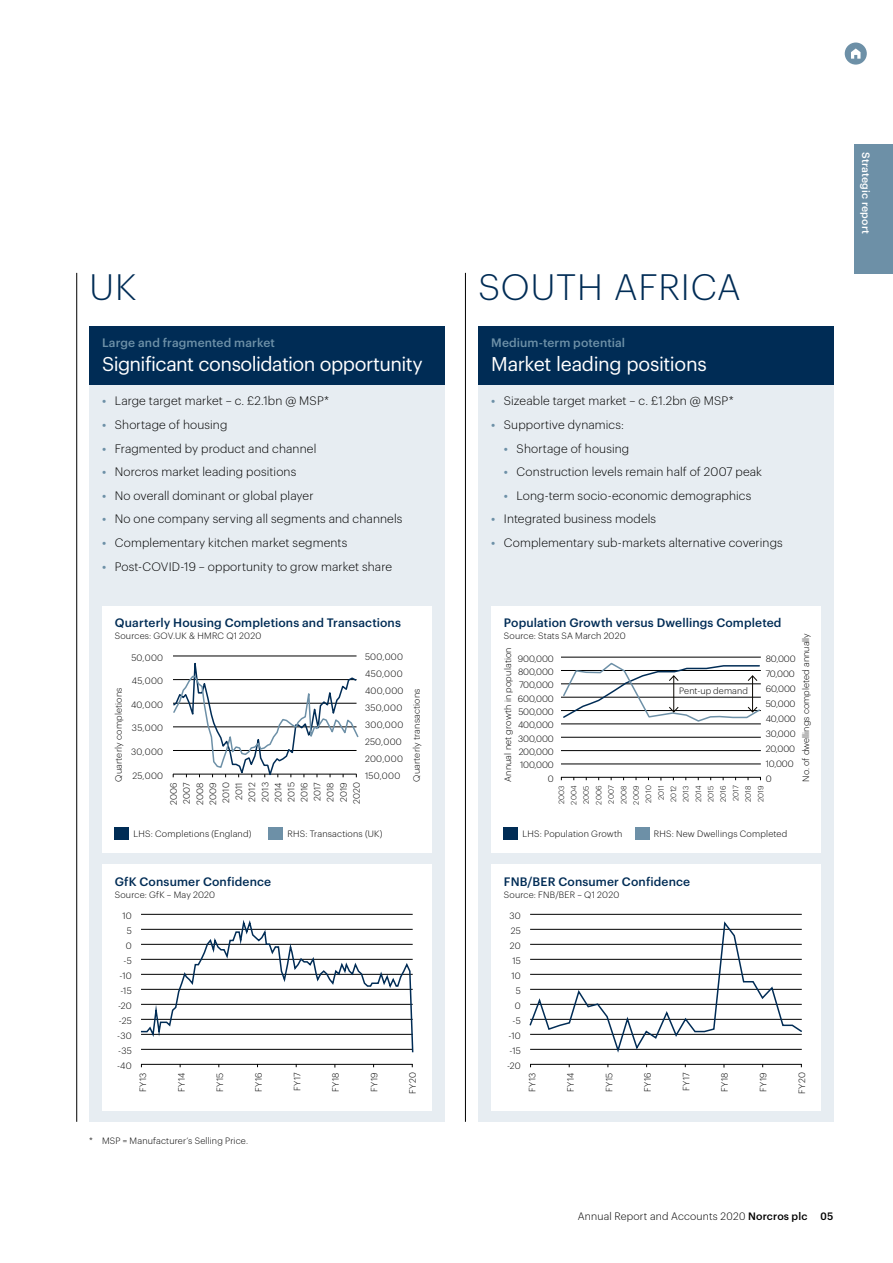
<style>
.page{position:relative;width:893px;height:1263px;background:#fff}
.page>*{position:absolute;margin:0;border:0;box-sizing:border-box;transform-origin:0 0}
.t1{font:300 36px "Graphik";letter-spacing:.02em;color:#002c55}
.t2{font:19.5px "Graphik";letter-spacing:-.025em;color:#fff}
.t3{font:300 12px "Graphik";letter-spacing:.01em;color:#000}
.t4{font:500 12px "Graphik";letter-spacing:.01em;color:#002c55}
.t5{font:500 12px "Graphik";letter-spacing:.01em;color:#6d90a7}
.t6{font:300 10.5px "Graphik";letter-spacing:.015em;color:#000}
.t7{font:500 10.5px "Graphik";letter-spacing:.01em;color:#fff}
.t8{font:300 9px/15px "Graphik";letter-spacing:.02em;color:#000;text-align:right}
.t9{font:300 7.5px/12.5px "Graphik";color:#000;text-align:justify}
.s1{font-weight:500;color:#6d90a7}
.s2{font-weight:500}
</style>
<div class="page">
<div style="left:855px;top:145px;width:38px;height:129px;background:#6d90a7"></div>
<div style="left:89px;top:384px;width:355px;height:738px;background:#e7edf2"></div>
<div style="left:102px;top:606px;width:330px;height:247px;background:#fff"></div>
<div style="left:478px;top:384px;width:355px;height:738px;background:#e7edf2"></div>
<div style="left:89px;top:326px;width:355px;height:58px;background:#002c55"></div>
<div style="left:478px;top:326px;width:355px;height:58px;background:#002c55"></div>
<hr style="left:465px;top:273px;width:1px;height:849px;background:#000">
<hr style="left:76px;top:273px;width:1px;height:849px;background:#000">
<div style="left:115px;top:828px;width:14px;height:12px;background:#002c55"></div>
<div style="left:269px;top:828px;width:14px;height:12px;background:#6d90a7"></div>
<div style="left:491px;top:606px;width:330px;height:247px;background:#fff"></div>
<div style="left:504px;top:828px;width:14px;height:12px;background:#002c55"></div>
<div style="left:635px;top:828px;width:14px;height:12px;background:#6d90a7"></div>
<hr style="left:561px;top:777px;width:200px;height:1px;background:#000">
<hr style="left:561px;top:764px;width:200px;height:1px;background:#000">
<hr style="left:561px;top:750px;width:200px;height:1px;background:#000">
<hr style="left:561px;top:737px;width:200px;height:1px;background:#000">
<hr style="left:561px;top:724px;width:200px;height:1px;background:#000">
<hr style="left:561px;top:710px;width:200px;height:1px;background:#000">
<hr style="left:561px;top:697px;width:200px;height:1px;background:#000">
<hr style="left:561px;top:684px;width:200px;height:1px;background:#000">
<hr style="left:561px;top:670px;width:200px;height:1px;background:#000">
<hr style="left:561px;top:657px;width:200px;height:1px;background:#000">
<div style="left:102px;top:864px;width:330px;height:247px;background:#fff"></div>
<hr style="left:141px;top:1064px;width:272px;height:1px;background:#000">
<hr style="left:141px;top:914px;width:272px;height:1px;background:#000">
<svg style="left:141px;top:920px;width:273px;height:133px"></svg>
<div style="left:491px;top:864px;width:330px;height:247px;background:#fff"></div>
<hr style="left:530px;top:1064px;width:272px;height:1px;background:#000">
<hr style="left:530px;top:914px;width:272px;height:1px;background:#000">
<svg style="left:529px;top:921px;width:273px;height:132px"></svg>
<svg style="left:562px;top:662px;width:199px;height:60px"></svg>
<svg style="left:172px;top:655px;width:187px;height:123px"></svg>
<svg style="left:845px;top:43px;width:22px;height:22px"></svg>
<h1 class="t1" style="left:89px;top:261px;width:49px">UK</h1>
<h1 class="t1" style="left:478px;top:261px;width:264px">SOUTH AFRICA</h1>
<h3 class="t5" style="left:102px;top:334px;width:174px">Large and fragmented market</h3>
<h2 class="t2" style="left:102px;top:350px;width:322px">Significant consolidation opportunity</h2>
<h3 class="t5" style="left:491px;top:334px;width:136px">Medium-term potential</h3>
<h2 class="t2" style="left:491px;top:350px;width:217px">Market leading positions</h2>
<h3 class="t3" style="left:102px;top:392px;width:229px"><span class="s1">•</span> Large target market – c. £2.1bn @ MSP*</h3>
<h3 class="t3" style="left:102px;top:416px;width:127px"><span class="s1">•</span> Shortage of housing</h3>
<h3 class="t3" style="left:102px;top:439px;width:216px"><span class="s1">•</span> Fragmented by product and channel</h3>
<h3 class="t3" style="left:102px;top:463px;width:196px"><span class="s1">•</span> Norcros market leading positions</h3>
<h3 class="t3" style="left:102px;top:487px;width:213px"><span class="s1">•</span> No overall dominant or global player</h3>
<h3 class="t3" style="left:102px;top:510px;width:302px"><span class="s1">•</span> No one company serving all segments and channels</h3>
<h3 class="t3" style="left:102px;top:534px;width:247px"><span class="s1">•</span> Complementary kitchen market segments</h3>
<h3 class="t3" style="left:102px;top:558px;width:291px"><span class="s1">•</span> Post-COVID-19 – opportunity to grow market share</h3>
<h3 class="t3" style="left:491px;top:392px;width:244px"><span class="s1">•</span> Sizeable target market – c. £1.2bn @ MSP*</h3>
<h3 class="t3" style="left:491px;top:416px;width:134px"><span class="s1">•</span> Supportive dynamics:</h3>
<h3 class="t3" style="left:504px;top:439px;width:127px"><span class="s1">•</span> Shortage of housing</h3>
<h3 class="t3" style="left:504px;top:463px;width:260px"><span class="s1">•</span> Construction levels remain half of 2007 peak</h3>
<h3 class="t3" style="left:504px;top:487px;width:249px"><span class="s1">•</span> Long-term socio-economic demographics</h3>
<h3 class="t3" style="left:491px;top:510px;width:167px"><span class="s1">•</span> Integrated business models</h3>
<h3 class="t3" style="left:491px;top:534px;width:293px"><span class="s1">•</span> Complementary sub-markets alternative coverings</h3>
<h3 class="t4" style="left:115px;top:614px;width:288px">Quarterly Housing Completions and Transactions</h3>
<p class="t8" style="left:115px;top:628px;width:148px">Sources: GOV.UK &amp; HMRC Q1 2020</p>
<p class="t8" style="left:365px;top:648px;width:40px;line-height:17px;text-align:left">500,000<br>450,000<br>400,000<br>350,000<br>300,000<br>250,000<br>200,000<br>150,000</p>
<p class="t8" style="left:131px;top:649px;width:33px">50,000</p>
<p class="t8" style="left:132px;top:673px;width:33px">45,000</p>
<p class="t8" style="left:131px;top:696px;width:34px">40,000</p>
<p class="t8" style="left:132px;top:720px;width:33px">35,000</p>
<p class="t8" style="left:131px;top:743px;width:34px">30,000</p>
<p class="t8" style="left:132px;top:767px;width:32px">25,000</p>
<p class="t8" style="left:110px;top:782px;width:96px;rotate:-90deg">Quarterly completions</p>
<p class="t8" style="left:408px;top:782px;width:95px;rotate:-90deg">Quarterly transactions</p>
<p class="t8" style="left:219px;top:803px;width:22px;line-height:13px;text-align:justify;rotate:-90deg">2010<br>2011<br>2012<br>2013<br>2014<br>2015<br>2016<br>2017<br>2018<br>2019</p>
<p class="t8" style="left:179px;top:805px;width:24px;line-height:13px;text-align:justify;rotate:-90deg">2007<br>2008<br>2009</p>
<p class="t8" style="left:165px;top:805px;width:24px;rotate:-90deg">2006</p>
<p class="t8" style="left:348px;top:804px;width:24px;rotate:-90deg">2020</p>
<h3 class="t4" style="left:504px;top:614px;width:279px">Population Growth versus Dwellings Completed</h3>
<p class="t8" style="left:504px;top:628px;width:123px">Source: Stats SA March 2020</p>
<p class="t8" style="left:798px;top:782px;width:150px;rotate:-90deg">No. of dwellings completed annually</p>
<p class="t8" style="left:500px;top:782px;width:136px;rotate:-90deg">Annual net growth in population</p>
<p class="t8" style="left:518px;top:651px;width:37px;line-height:13.4px">900,000<br>800,000<br>700,000<br>600,000<br>500,000<br>400,000<br>300,000<br>200,000<br>100,000<br>0</p>
<p class="t8" style="left:766px;top:650px;width:32px;text-align:left">80,000<br>70,000<br>60,000<br>50,000<br>40,000<br>30,000<br>20,000<br>10,000<br>0</p>
<p class="t9" style="left:642px;top:803px;width:19px;rotate:-90deg">2010<br>2011<br>2012<br>2013<br>2014<br>2015<br>2016<br>2017<br>2018<br>2019</p>
<p class="t8" style="left:679px;top:682px;width:70px">Pent-up demand</p>
<p class="t9" style="left:604px;top:804px;width:21px;rotate:-90deg">2007<br>2008<br>2009</p>
<p class="t9" style="left:555px;top:805px;width:21px;rotate:-90deg">2003<br>2004<br>2005<br>2006</p>
<p class="t8" style="left:134px;top:825px;width:119px">LHS: Completions (England)</p>
<p class="t8" style="left:287px;top:825px;width:97px">RHS: Transactions (UK)</p>
<p class="t8" style="left:523px;top:825px;width:101px">LHS: Population Growth</p>
<p class="t8" style="left:654px;top:825px;width:135px">RHS: New Dwellings Completed</p>
<h3 class="t4" style="left:115px;top:872px;width:158px">GfK Consumer Confidence</h3>
<p class="t8" style="left:115px;top:886px;width:102px">Source: GfK – May 2020</p>
<h3 class="t4" style="left:504px;top:872px;width:188px">FNB/BER Consumer Confidence</h3>
<p class="t8" style="left:504px;top:886px;width:117px">Source: FNB/BER – Q1 2020</p>
<p class="t8" style="left:117px;top:907px;width:16px">10<br>5<br>0 -5 -10 -15 -20 -25 -30 -35 -40</p>
<p class="t8" style="left:507px;top:907px;width:15px">30<br>25<br>20<br>15<br>10<br>5<br>0 -5 -10 -15 -20</p>
<p class="t8" style="left:135px;top:1092px;width:21px;rotate:-90deg">FY13</p>
<p class="t8" style="left:173px;top:1092px;width:21px;rotate:-90deg">FY14</p>
<p class="t8" style="left:212px;top:1092px;width:21px;rotate:-90deg">FY15</p>
<p class="t8" style="left:250px;top:1092px;width:21px;rotate:-90deg">FY16</p>
<p class="t8" style="left:289px;top:1091px;width:20px;rotate:-90deg">FY17</p>
<p class="t8" style="left:327px;top:1092px;width:21px;rotate:-90deg">FY18</p>
<p class="t8" style="left:366px;top:1092px;width:21px;rotate:-90deg">FY19</p>
<p class="t8" style="left:404px;top:1094px;width:23px;rotate:-90deg">FY20</p>
<p class="t8" style="left:524px;top:1092px;width:21px;rotate:-90deg">FY13</p>
<p class="t8" style="left:562px;top:1092px;width:21px;rotate:-90deg">FY14</p>
<p class="t8" style="left:601px;top:1092px;width:21px;rotate:-90deg">FY15</p>
<p class="t8" style="left:639px;top:1092px;width:21px;rotate:-90deg">FY16</p>
<p class="t8" style="left:678px;top:1091px;width:20px;rotate:-90deg">FY17</p>
<p class="t8" style="left:716px;top:1092px;width:21px;rotate:-90deg">FY18</p>
<p class="t8" style="left:755px;top:1092px;width:21px;rotate:-90deg">FY19</p>
<p class="t8" style="left:794px;top:1094px;width:23px;rotate:-90deg">FY20</p>
<p class="t8" style="left:89px;top:1133px;width:160px">* MSP = Manufacturer’s Selling Price.</p>
<p class="t6" style="left:578px;top:1209px;width:257px">Annual Report and Accounts 2020 <span class="s2">Norcros plc 05</span></p>
<p class="t7" style="left:874px;top:152px;width:83px;rotate:90deg">Strategic report</p>
</div>
